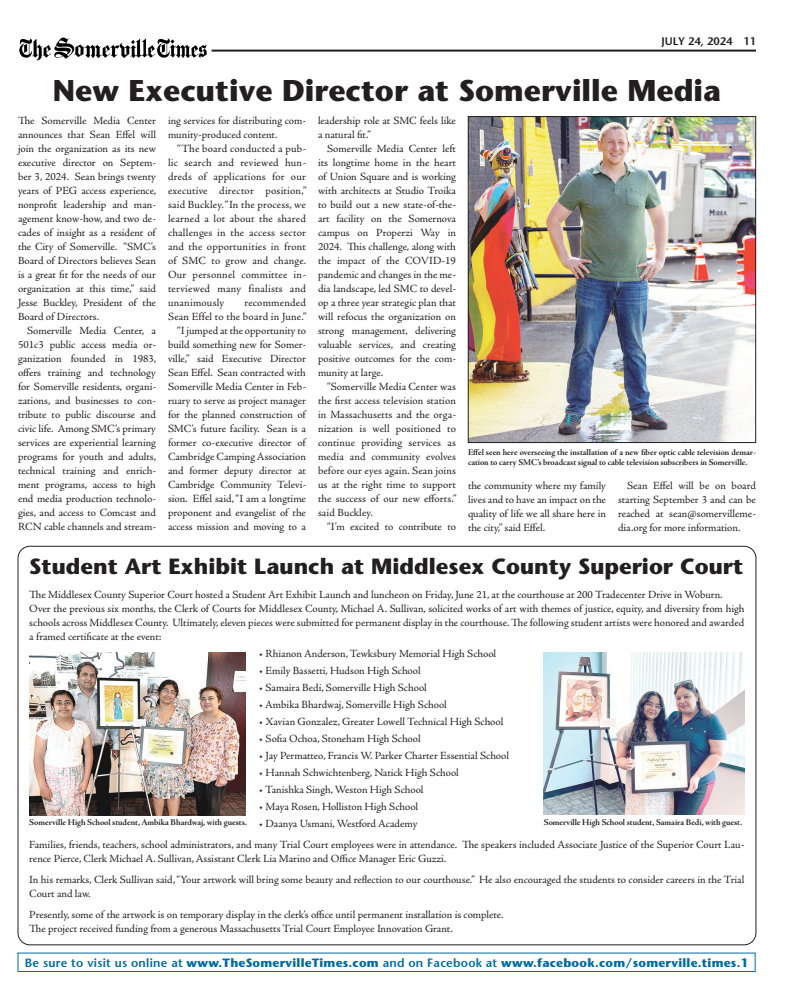
<style>
.page{position:relative;width:792px;height:1008px;background:#fff}
.page>*{position:absolute;margin:0;border:0;box-sizing:border-box;transform-origin:0 0}
.Headline{font:700 30px "Stone Sans Std";color:#231f20}
.Comment{font:700 22px "Stone Sans Std";color:#231f20}
.t1{font:700 12px "Stone Sans Std";letter-spacing:.02em;color:#006ba1}
.Body{font:11px/14px "Adobe Jenson Pro";color:#231f20;text-align:justify}
.Body_No_Indent{font:11px/14px "Adobe Jenson Pro";letter-spacing:-.005em;color:#231f20;text-align:justify}
.Folio{font:600 11px "Stone Sans Std";color:#231f20}
.Photo_caption{font:9px/10px "Adobe Jenson Pro Bold Subh";letter-spacing:-.005em;color:#231f20}
.s1{color:#fff}
.s2{font-weight:600}
</style>
<div class="page">
<hr style="left:212px;top:50px;width:544px;height:2px;background:#231f20">
<img style="left:19px;top:37px;width:188px;height:24px">
<img style="left:470px;top:118px;width:284px;height:323px">
<div style="left:468px;top:116px;width:288px;height:327px;border:1px solid #231f20"></div>
<img style="left:29px;top:652px;width:217px;height:163px">
<img style="left:544px;top:652px;width:201px;height:162px">
<div style="left:18px;top:953px;width:738px;height:19px;border:1px solid #006ba1"></div>
<p class="Folio" style="left:662px;top:34px;width:96px">JULY 24, 2024<span class="s1">••</span>11</p>
<p class="Headline" style="left:53px;top:72px;width:670px">New Executive Director at Somerville Media</p>
<p class="Body_No_Indent" style="left:18px;top:114px;width:140px">The Somerville Media Center announces that Sean Effel will join the organization as its new executive director on Septem&shy;ber 3, 2024. Sean brings twenty years of PEG access experience, nonprofit leadership and man&shy;agement know-how, and two de&shy;cades of insight as a resident of the City of Somerville. “SMC’s Board of Directors believes Sean is a great fit for the needs of our organization at this time,” said Jesse Buckley, President of the Board of Directors.</p>
<p class="Body" style="left:18px;top:324px;width:140px;text-indent:9px">Somerville Media Center, a 501c3 public access media or&shy;ganization founded in 1983, offers training and technology for Somerville residents, organi&shy;zations, and businesses to con&shy;tribute to public discourse and civic life. Among SMC’s primary services are experiential learning programs for youth and adults, technical training and enrich&shy;ment programs, access to high end media production technolo&shy;gies, and access to Comcast and RCN cable channels and stream-</p>
<p class="Body" style="left:318px;top:114px;width:140px">leadership role at SMC feels like a natural fit.”</p>
<p class="Body" style="left:318px;top:142px;width:140px;text-indent:9px">Somerville Media Center left its longtime home in the heart of Union Square and is working with architects at Studio Troika to build out a new state-of-the&shy;art facility on the Somernova campus on Properzi Way in 2024. This challenge, along with the impact of the COVID-19 pandemic and changes in the me&shy;dia landscape, led SMC to devel&shy;op a three year strategic plan that will refocus the organization on strong management, delivering valuable services, and creating positive outcomes for the com&shy;munity at large.</p>
<p class="Body" style="left:318px;top:380px;width:140px;text-indent:9px">“Somerville Media Center was the first access television station in Massachusetts and the orga&shy;nization is well positioned to continue providing services as media and community evolves before our eyes again. Sean joins us at the right time to support the success of our new efforts.” said Buckley.</p>
<p class="Body" style="left:327px;top:520px;width:130px">“I’m excited to contribute to</p>
<p class="Body" style="left:168px;top:114px;width:140px">ing services for distributing com&shy;munity-produced content.</p>
<p class="Body" style="left:168px;top:142px;width:140px;text-indent:9px">“The board conducted a pub&shy;lic search and reviewed hun&shy;dreds of applications for our executive director position,” said Buckley. “In the process, we learned a lot about the shared challenges in the access sector and the opportunities in front of SMC to grow and change.<br>Our personnel committee in&shy;terviewed many finalists and unanimously</p>
<p class="Body" style="left:168px;top:296px;width:140px;text-align:right">recommended<br>Sean Effel to the board in June.”</p>
<p class="Body" style="left:168px;top:324px;width:140px;text-indent:9px">“I jumped at the opportunity to build something new for Somer&shy;ville,” said Executive Director Sean Effel. Sean contracted with Somerville Media Center in Feb&shy;ruary to serve as project manager for the planned construction of SMC’s future facility. Sean is a former co-executive director of Cambridge Camping Association and former deputy director at Cambridge Community Televi&shy;sion. Effel said, “I am a longtime proponent and evangelist of the access mission and moving to a</p>
<p class="Photo_caption" style="left:468px;top:448px;width:289px">Effel seen here overseeing the installation of a new fiber optic cable television demar&shy;cation to carry SMC’s broadcast signal to cable television subscribers in Somerville.</p>
<p class="Body" style="left:468px;top:478px;width:140px">the community where my family lives and to have an impact on the quality of life we all share here in the city,” said Effel.</p>
<p class="Body" style="left:618px;top:478px;width:140px;text-indent:9px">Sean Effel will be on board starting September 3 and can be reached at sean@somervilleme&shy;dia.org for more information.</p>
<p class="Comment" style="left:29px;top:553px;width:715px">Student Art Exhibit Launch at Middlesex County Superior Court</p>
<p class="Body_No_Indent" style="left:29px;top:588px;width:695px">The Middlesex County Superior Court hosted a Student Art Exhibit Launch and luncheon on Friday, June 21, at the courthouse at 200 Tradecenter Drive in Woburn.</p>
<p class="Body_No_Indent" style="left:29px;top:602px;width:717px">Over the previous six months, the Clerk of Courts for Middlesex County, Michael A. Sullivan, solicited works of art with themes of justice, equity, and diversity from high schools across Middlesex County. Ultimately, eleven pieces were submitted for permanent display in the courthouse. The following student artists were honored and awarded a framed certificate at the event:</p>
<p class="Body_No_Indent" style="left:259px;top:647px;width:239px">• Rhianon Anderson, Tewksbury Memorial High School</p>
<p class="Body_No_Indent" style="left:259px;top:664px;width:163px">• Emily Bassetti, Hudson High School</p>
<p class="Body_No_Indent" style="left:259px;top:681px;width:170px">• Samaira Bedi, Somerville High School</p>
<p class="Body_No_Indent" style="left:259px;top:698px;width:190px">• Ambika Bhardwaj, Somerville High School</p>
<p class="Body_No_Indent" style="left:259px;top:715px;width:246px">• Xavian Gonzalez, Greater Lowell Technical High School</p>
<p class="Body_No_Indent" style="left:259px;top:732px;width:163px">• Sofia Ochoa, Stoneham High School</p>
<p class="Body_No_Indent" style="left:259px;top:749px;width:252px">• Jay Permatteo, Francis W. Parker Charter Essential School</p>
<p class="Body_No_Indent" style="left:259px;top:766px;width:202px">• Hannah Schwichtenberg, Natick High School</p>
<p class="Body_No_Indent" style="left:259px;top:783px;width:166px">• Tanishka Singh, Weston High School</p>
<p class="Body_No_Indent" style="left:259px;top:800px;width:161px">• Maya Rosen, Holliston High School</p>
<p class="Body_No_Indent" style="left:259px;top:817px;width:160px">• Daanya Usmani, Westford Academy</p>
<p class="Body_No_Indent" style="left:29px;top:838px;width:717px">Families, friends, teachers, school administrators, and many Trial Court employees were in attendance. The speakers included Associate Justice of the Superior Court Lau&shy;rence Pierce, Clerk Michael A. Sullivan, Assistant Clerk Lia Marino and Office Manager Eric Guzzi.</p>
<p class="Body_No_Indent" style="left:29px;top:873px;width:717px">In his remarks, Clerk Sullivan said, “Your artwork will bring some beauty and reflection to our courthouse.” He also encouraged the students to consider careers in the Trial<br>Court and law.</p>
<p class="Body_No_Indent" style="left:29px;top:908px;width:476px">Presently, some of the artwork is on temporary display in the clerk’s office until permanent installation is complete.</p>
<p class="Body_No_Indent" style="left:29px;top:922px;width:425px">The project received funding from a generous Massachusetts Trial Court Employee Innovation Grant.</p>
<p class="t1" style="left:25px;top:955px;width:725px"><span class="s2">Be sure to visit us online at</span> www.TheSomervilleTimes.com <span class="s2">and on Facebook at</span> www.facebook.com/somerville.times.1</p>
<p class="Photo_caption" style="left:29px;top:817px;width:219px">Somerville High School student, Ambika Bhardwaj, with guests.</p>
<p class="Photo_caption" style="left:544px;top:817px;width:200px">Somerville High School student, Samaira Bedi, with guest.</p>
</div>
